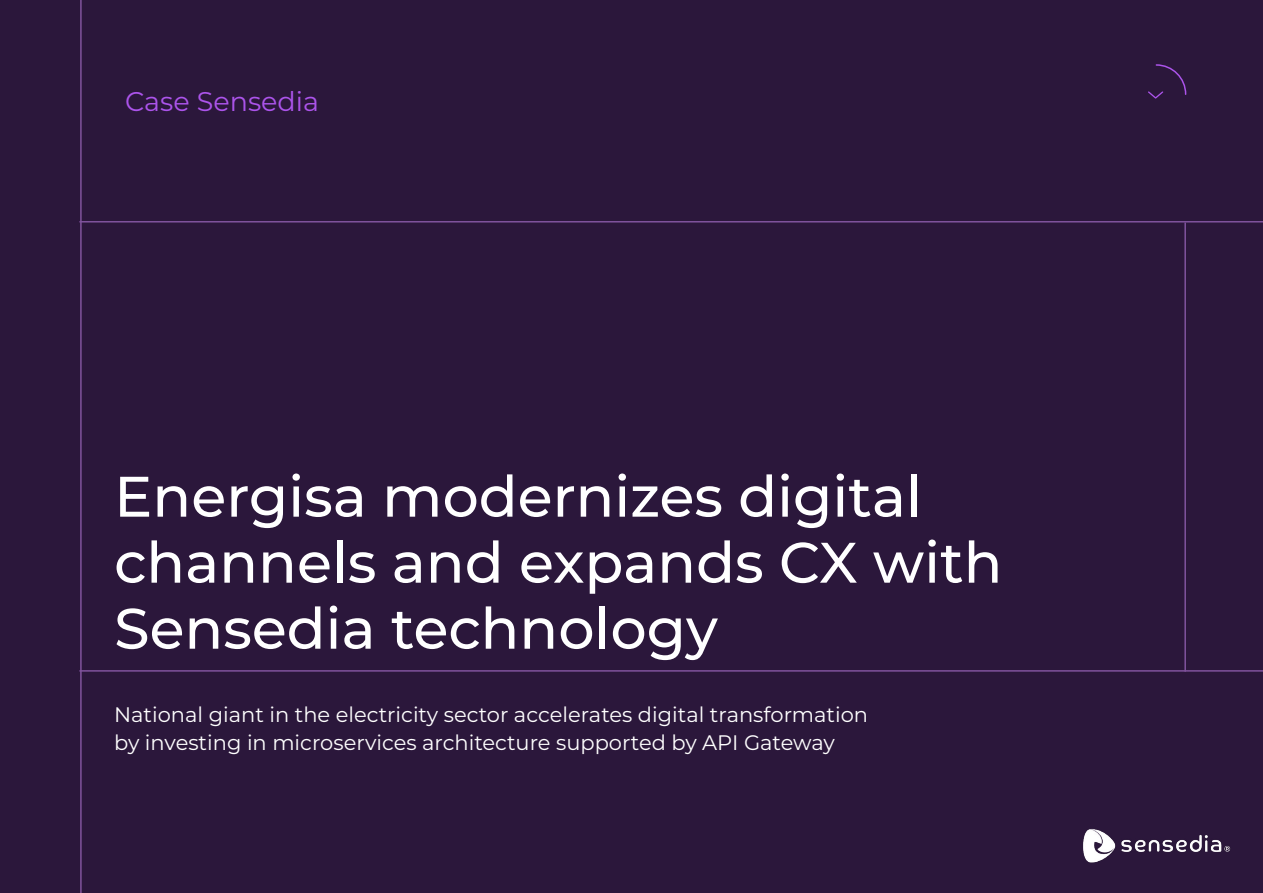
<style>
.page{position:relative;width:1263px;height:893px;background:#2b173b}
.page>*{position:absolute;margin:0;border:0;box-sizing:border-box;transform-origin:0 0}
.t1{font:500 57px/66px "Montserrat";color:#fff}
.t2{font:27px "Montserrat";color:#ac54eb}
.t3{font:21px/28.5px "Montserrat";color:#fff}
</style>
<div class="page">
<img style="left:1083px;top:829px;width:148px;height:34px">
<hr style="left:79px;top:221px;width:1184px;height:1px;background:#80539d">
<hr style="left:79px;top:670px;width:1184px;height:2px;background:#80539d">
<hr style="left:80px;top:0;width:2px;height:893px;background:#80539d">
<svg style="left:1148px;top:64px;width:39px;height:35px"></svg>
<hr style="left:1184px;top:222px;width:2px;height:450px;background:#80539d">
<p class="t2" style="left:125px;top:83px;width:195px">Case Sensedia</p>
<h1 class="t1" style="left:114px;top:461px;width:890px">Energisa modernizes digital channels and expands CX with<br>Sensedia technology</h1>
<p class="t3" style="left:114px;top:699px;width:755px">National giant in the electricity sector accelerates digital transformation by investing in microservices architecture supported by API Gateway</p>
</div>
